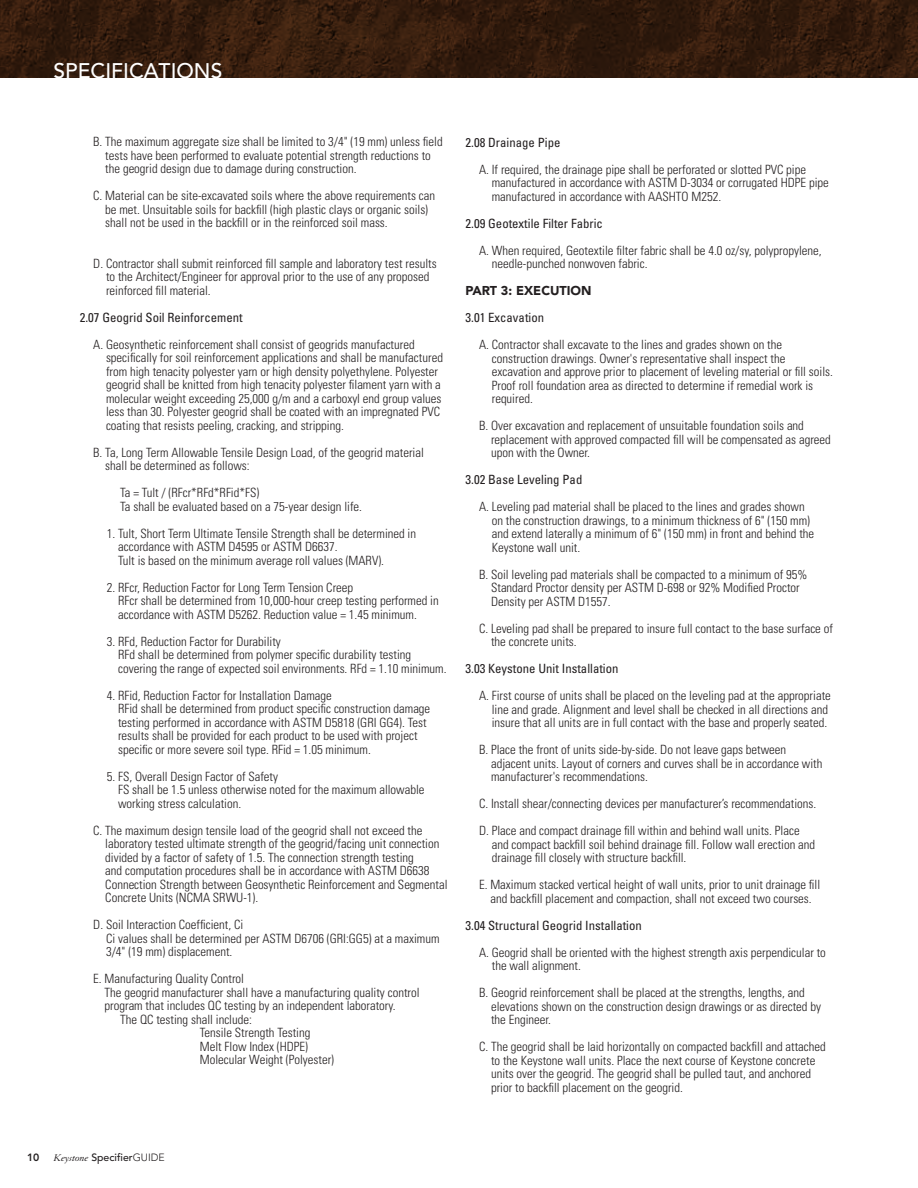
<style>
.page{position:relative;width:918px;height:1188px;background:#fff}
.page>*{position:absolute;margin:0;border:0;box-sizing:border-box;transform-origin:0 0}
.t1{font:500 21px "Avenir";color:#fff}
.t2{font:300 condensed 12.75px/13.5px "Univers";color:#231f20}
.t3{font:condensed 12.75px "Univers";color:#231f20}
.t4{font:900 12.75px "Avenir";color:#231f20}
.t5{font:500 10.5px "Avenir";color:#231f20}
.t6{font:800 10.5px "Avenir";color:#231f20}
.s1{font-family:"Granjon";font-weight:400;font-style:italic}
.s2{font-weight:300}
</style>
<div class="page">
<img style="left:0;top:0;width:918px;height:77px">
<h1 class="t1" style="left:54px;top:59px;width:170px">SPECIFICATIONS</h1>
<p class="t2" style="left:105px;top:135px;width:339px;text-indent:-12px">B. The maximum aggregate size shall be limited to 3/4" (19 mm) unless field tests have been performed to evaluate potential strength reductions to the geogrid design due to damage during construction.</p>
<p class="t2" style="left:105px;top:189px;width:331px;text-indent:-12px">C. Material can be site-excavated soils where the above requirements can be met. Unsuitable soils for backfill (high plastic clays or organic soils) shall not be used in the backfill or in the reinforced soil mass.</p>
<p class="t2" style="left:106px;top:256px;width:332px;text-indent:-13px">D. Contractor shall submit reinforced fill sample and laboratory test results to the Architect/Engineer for approval prior to the use of any proposed reinforced fill material.</p>
<p class="t3" style="left:80px;top:309px;width:164px">2.07 Geogrid Soil Reinforcement</p>
<p class="t2" style="left:106px;top:337px;width:338px;text-indent:-13px">A. Geosynthetic reinforcement shall consist of geogrids manufactured specifically for soil reinforcement applications and shall be manufactured from high tenacity polyester yarn or high density polyethylene. Polyester geogrid shall be knitted from high tenacity polyester filament yarn with a molecular weight exceeding 25,000 g/m and a carboxyl end group values less than 30. Polyester geogrid shall be coated with an impregnated PVC coating that resists peeling, cracking, and stripping.</p>
<p class="t2" style="left:105px;top:445px;width:320px;text-indent:-12px">B. Ta, Long Term Allowable Tensile Design Load, of the geogrid material shall be determined as follows:</p>
<p class="t2" style="left:120px;top:486px;width:243px">Ta = Tult / (RFcr*RFd*RFid*FS)<br>Ta shall be evaluated based on a 75-year design life.</p>
<p class="t2" style="left:118px;top:526px;width:300px;text-indent:-11px">1. Tult, Short Term Ultimate Tensile Strength shall be determined in accordance with ASTM D4595 or ASTM D6637.<br>Tult is based on the minimum average roll values (MARV).</p>
<p class="t2" style="left:118px;top:580px;width:322px;text-indent:-11px">2. RFcr, Reduction Factor for Long Term Tension Creep<br>RFcr shall be determined from 10,000-hour creep testing performed in accordance with ASTM D5262. Reduction value = 1.45 minimum.</p>
<p class="t2" style="left:118px;top:634px;width:330px;text-indent:-11px">3. RFd, Reduction Factor for Durability<br>RFd shall be determined from polymer specific durability testing covering the range of expected soil environments. RFd = 1.10 minimum.</p>
<p class="t2" style="left:118px;top:688px;width:314px;text-indent:-11px">4. RFid, Reduction Factor for Installation Damage<br>RFid shall be determined from product specific construction damage testing performed in accordance with ASTM D5818 (GRI GG4). Test results shall be provided for each product to be used with project specific or more severe soil type. RFid = 1.05 minimum.</p>
<p class="t2" style="left:118px;top:769px;width:308px;text-indent:-11px">5. FS, Overall Design Factor of Safety<br>FS shall be 1.5 unless otherwise noted for the maximum allowable working stress calculation.</p>
<p class="t2" style="left:105px;top:823px;width:344px;text-indent:-12px">C. The maximum design tensile load of the geogrid shall not exceed the laboratory tested ultimate strength of the geogrid/facing unit connection divided by a factor of safety of 1.5. The connection strength testing<br>and computation procedures shall be in accordance with ASTM D6638<br>Connection Strength between Geosynthetic Reinforcement and Segmental Concrete Units (NCMA SRWU-1).</p>
<p class="t2" style="left:106px;top:918px;width:335px;text-indent:-13px">D. Soil Interaction Coefficient, Ci<br>Ci values shall be determined per ASTM D6706 (GRI:GG5) at a maximum<br>3/4" (19 mm) displacement.</p>
<p class="t2" style="left:93px;top:972px;width:152px">E. Manufacturing Quality Control</p>
<p class="t2" style="left:105px;top:985px;width:317px">The geogrid manufacturer shall have a manufacturing quality control</p>
<p class="t2" style="left:105px;top:999px;width:293px">program that includes QC testing by an independent laboratory.</p>
<p class="t2" style="left:120px;top:1012px;width:133px">The QC testing shall include:</p>
<p class="t2" style="left:200px;top:1026px;width:112px">Tensile Strength Testing</p>
<p class="t2" style="left:200px;top:1039px;width:110px">Melt Flow Index (HDPE)</p>
<p class="t2" style="left:200px;top:1053px;width:136px">Molecular Weight (Polyester)</p>
<p class="t3" style="left:466px;top:134px;width:96px">2.08 Drainage Pipe</p>
<p class="t2" style="left:492px;top:162px;width:339px;text-indent:-13px">A. If required, the drainage pipe shall be perforated or slotted PVC pipe manufactured in accordance with ASTM D-3034 or corrugated HDPE pipe manufactured in accordance with AASHTO M252.</p>
<p class="t3" style="left:466px;top:215px;width:139px">2.09 Geotextile Filter Fabric</p>
<p class="t2" style="left:492px;top:243px;width:331px;text-indent:-13px">A. When required, Geotextile filter fabric shall be 4.0 oz/sy, polypropylene, needle-punched nonwoven fabric.</p>
<p class="t4" style="left:466px;top:283px;width:128px">PART 3: EXECUTION</p>
<p class="t3" style="left:466px;top:310px;width:80px">3.01 Excavation</p>
<p class="t2" style="left:492px;top:338px;width:343px;text-indent:-13px">A. Contractor shall excavate to the lines and grades shown on the construction drawings. Owner's representative shall inspect the excavation and approve prior to placement of leveling material or fill soils.<br>Proof roll foundation area as directed to determine if remedial work is required.</p>
<p class="t2" style="left:491px;top:419px;width:341px;text-indent:-12px">B. Over excavation and replacement of unsuitable foundation soils and replacement with approved compacted fill will be compensated as agreed upon with the Owner.</p>
<p class="t3" style="left:466px;top:472px;width:118px">3.02 Base Leveling Pad</p>
<p class="t2" style="left:492px;top:500px;width:324px;text-indent:-13px">A. Leveling pad material shall be placed to the lines and grades shown on the construction drawings, to a minimum thickness of 6" (150 mm) and extend laterally a minimum of 6" (150 mm) in front and behind the Keystone wall unit.</p>
<p class="t2" style="left:491px;top:567px;width:318px;text-indent:-12px">B. Soil leveling pad materials shall be compacted to a minimum of 95%<br>Standard Proctor density per ASTM D-698 or 92% Modified Proctor<br>Density per ASTM D1557.</p>
<p class="t2" style="left:491px;top:621px;width:343px;text-indent:-12px">C. Leveling pad shall be prepared to insure full contact to the base surface of the concrete units.</p>
<p class="t3" style="left:466px;top:661px;width:154px">3.03 Keystone Unit Installation</p>
<p class="t2" style="left:492px;top:689px;width:341px;text-indent:-13px">A. First course of units shall be placed on the leveling pad at the appropriate line and grade. Alignment and level shall be checked in all directions and insure that all units are in full contact with the base and properly seated.</p>
<p class="t2" style="left:491px;top:743px;width:333px;text-indent:-12px">B. Place the front of units side-by-side. Do not leave gaps between adjacent units. Layout of corners and curves shall be in accordance with manufacturer's recommendations.</p>
<p class="t2" style="left:479px;top:790px;width:339px;line-height:27px">C. Install shear/connecting devices per manufacturer’s recommendations.<br>D. Place and compact drainage fill within and behind wall units. Place</p>
<p class="t2" style="left:492px;top:837px;width:325px">and compact backfill soil behind drainage fill. Follow wall erection and drainage fill closely with structure backfill.</p>
<p class="t2" style="left:479px;top:878px;width:343px;text-align:center">E. Maximum stacked vertical height of wall units, prior to unit drainage fill and backfill placement and compaction, shall not exceed two courses.</p>
<p class="t3" style="left:466px;top:917px;width:178px">3.04 Structural Geogrid Installation</p>
<p class="t2" style="left:492px;top:945px;width:336px;text-indent:-13px">A. Geogrid shall be oriented with the highest strength axis perpendicular to the wall alignment.</p>
<p class="t2" style="left:491px;top:986px;width:331px;text-indent:-12px">B. Geogrid reinforcement shall be placed at the strengths, lengths, and elevations shown on the construction design drawings or as directed by the Engineer.</p>
<p class="t2" style="left:491px;top:1040px;width:336px;text-indent:-12px">C. The geogrid shall be laid horizontally on compacted backfill and attached to the Keystone wall units. Place the next course of Keystone concrete units over the geogrid. The geogrid shall be pulled taut, and anchored prior to backfill placement on the geogrid.</p>
<p class="t6" style="left:27px;top:1151px;width:14px">10</p>
<p class="t5" style="left:54px;top:1151px;width:112px"><span class="s1">Keystone</span> SPECIFIER<span class="s2">GUIDE</span></p>
</div>
